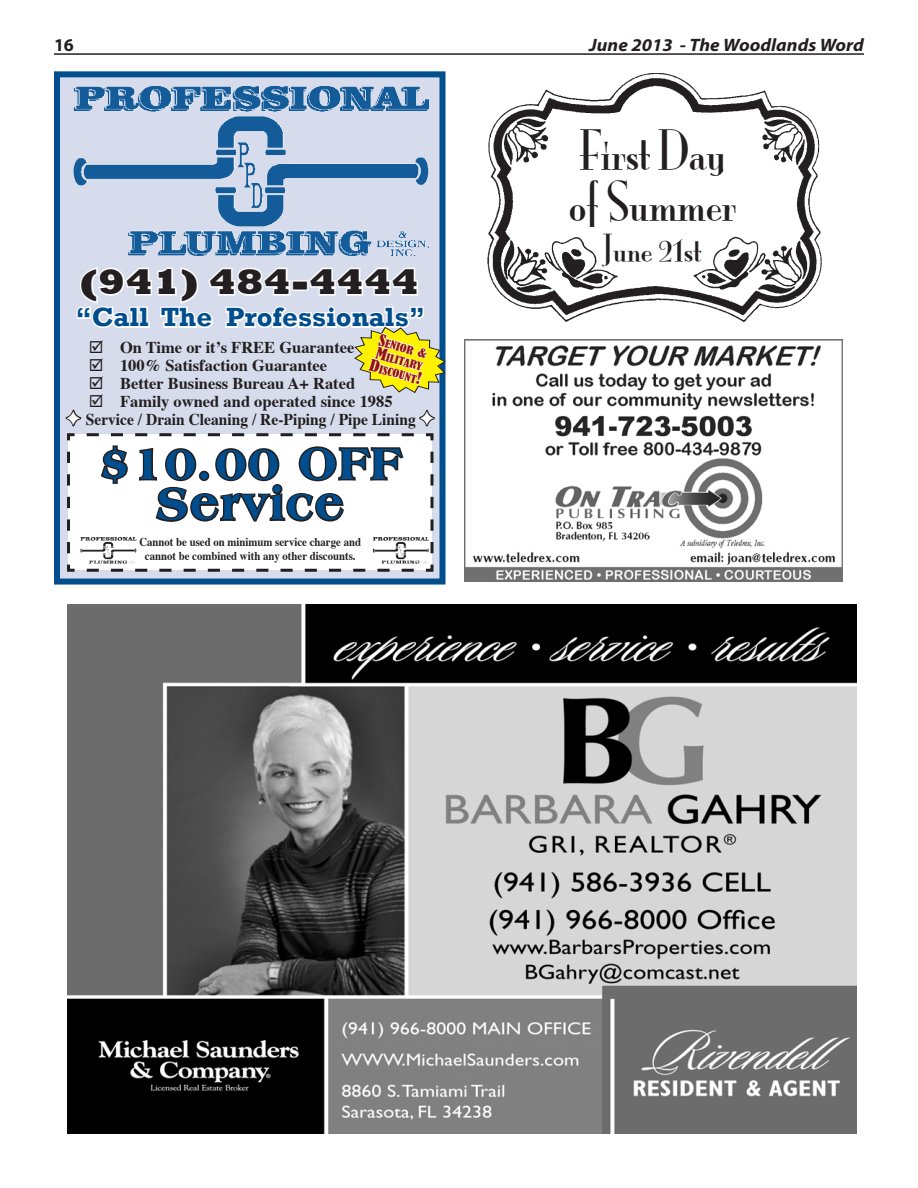
<style>
.page{position:relative;width:918px;height:1188px;background:#fff}
.page>*{position:absolute;margin:0;border:0;box-sizing:border-box;transform-origin:0 0}
.t1{font:49.95px/51.3px "Mona Lisa Solid ITCTT";color:#231f20;scale:.96 1}
.t2{font:800 46.5px/40.5px "Americana BT";letter-spacing:.04em;color:#004e8d;text-align:center}
.t3{font:800 36px "Rockwell";color:#231f20;scale:1.11 1}
.t4{font:34.2px "Mona Lisa Solid ITCTT";color:#231f20}
.t5{font:700 27px "Rockwell";color:#004e8d}
.t6{font:italic 700 18px "Myriad Pro";color:#231f20;scale:1.06 1}
.t7{font:700 18px "Myriad Pro";color:#231f20}
.t8{font:700 16.5px "Times";color:#231f20}
.t9{font:700 16.5px "Times";color:#231f20;scale:.94 1}
.t10{font:700 12px/14.4px "Times";color:#231f20;text-align:center;scale:.9 1}
.t11{font:condensed 10.65px/13.4px "Bernard";color:#961215;text-align:right;scale:1.22 1}
.s1{font-size:15.15px}
.s2{font-size:11.55px}
</style>
<div class="page">
<hr style="left:54px;top:53px;width:810px;height:2px;background:#231f20">
<img style="left:68px;top:604px;width:788px;height:529px">
<div style="left:57px;top:74px;width:385px;height:508px;background:#d7dcec"></div>
<div style="left:54px;top:71px;width:392px;height:513px;border:6px solid #004e8d"></div>
<svg style="left:67px;top:559px;width:367px;height:13px;background:#dbdbdd"></svg>
<img style="left:73px;top:86px;width:356px;height:171px">
<img style="left:372px;top:559px;width:58px;height:6px">
<img style="left:79px;top:559px;width:58px;height:6px">
<img style="left:465px;top:339px;width:378px;height:243px">
<img style="left:487px;top:73px;width:334px;height:248px">
<svg style="left:65px;top:265px;width:381px;height:294px"></svg>
<p class="t7" style="left:54px;top:33px;width:20px">16</p>
<p class="t6" style="left:589px;top:33px;width:261px">June 2013 - The Woodlands Word</p>
<h3 class="t3" style="left:80px;top:261px;width:307px">(941) 484-4444</h3>
<h3 class="t5" style="left:76px;top:301px;width:351px">“Call The Professionals”</h3>
<p class="t11" style="left:381px;top:334px;width:42px;rotate:16deg"><span class="s1">S</span>enior <span class="s2">&amp;</span></p>
<p class="t8" style="left:120px;top:336px;width:236px">On Time or it’s FREE Guarantee</p>
<p class="t8" style="left:120px;top:354px;width:209px">100% Satisfaction Guarantee</p>
<p class="t8" style="left:120px;top:372px;width:237px">Better Business Bureau A+ Rated</p>
<p class="t8" style="left:120px;top:390px;width:274px">Family owned and operated since 1985</p>
<p class="t9" style="left:86px;top:408px;width:353px">Service / Drain Cleaning / Re-Piping / Pipe Lining</p>
<h2 class="t2" style="left:99px;top:442px;width:303px">$10.00 OFF<br>Service</h2>
<p class="t10" style="left:139px;top:535px;width:248px">Cannot be used on minimum service charge and cannot be combined with any other discounts.</p>
<p class="t11" style="left:375px;top:347px;width:45px;rotate:16deg">ilitary<br><span class="s1">D</span>iScount<span class="s1">!</span></p>
<h1 class="t1" style="left:569px;top:121px;width:176px">First Day of Summer</h1>
<h3 class="t4" style="left:603px;top:222px;width:100px">June 21st</h3>
</div>
